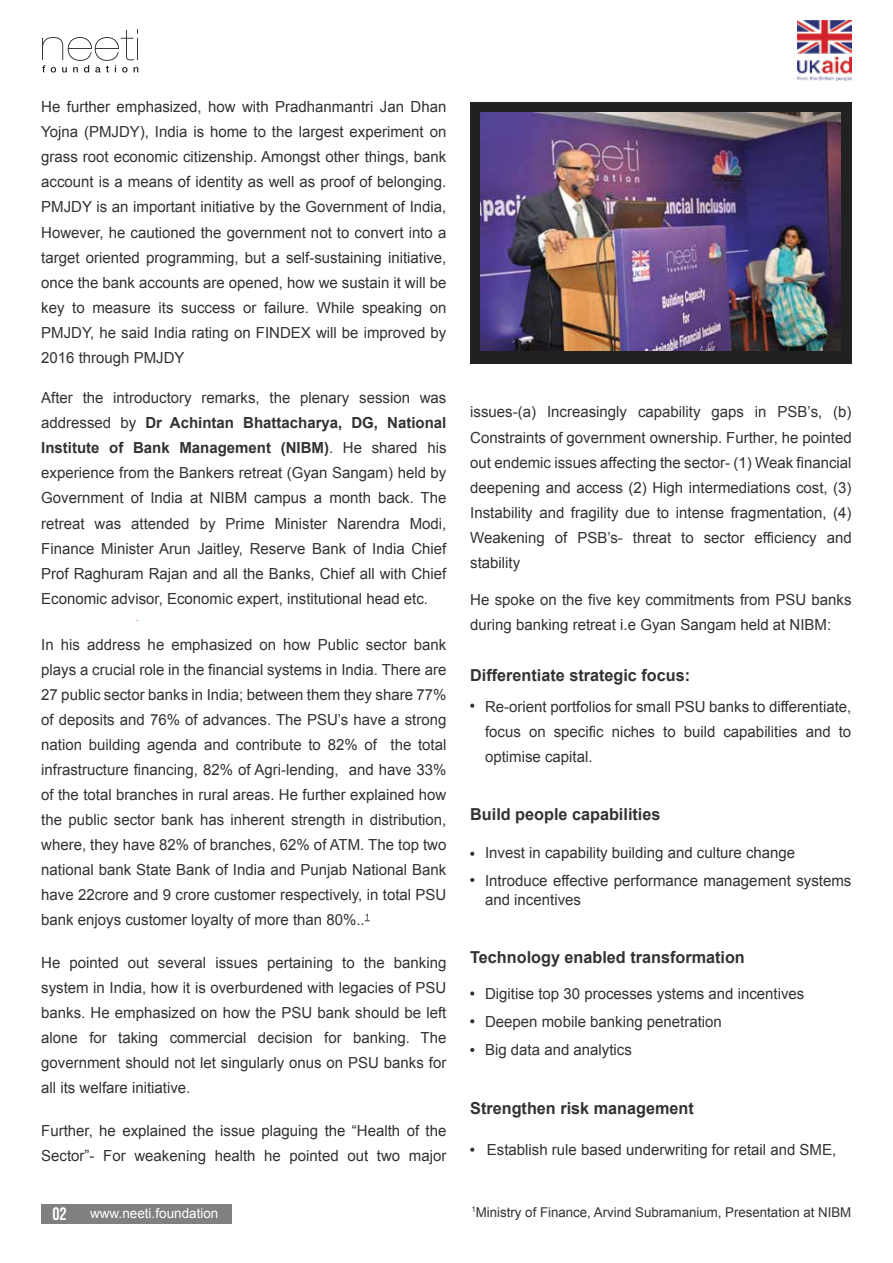
<style>
.page{position:relative;width:893px;height:1263px;background:#fff}
.page>*{position:absolute;margin:0;border:0;box-sizing:border-box;transform-origin:0 0}
.t1{font:18px "Bebas Neue";color:#fff}
.t2{font:700 16.5px "Arial";color:#333132}
.t3{font:15.3px/25px "Arial";color:#333132;text-align:justify}
.t4{font:13.5px "Arial";color:#333132}
.t5{font:13.5px "Arial";color:#fff}
.s1{font-weight:700}
</style>
<div class="page">
<div style="left:470px;top:103px;width:381px;height:261px;background:#212121"></div>
<img style="left:481px;top:112px;width:360px;height:239px">
<img style="left:797px;top:21px;width:55px;height:60px">
<svg style="left:42px;top:29px;width:96px;height:44px"></svg>
<div style="left:41px;top:1204px;width:191px;height:19px;background:#808080"></div>
<svg style="left:470px;top:704px;width:4px;height:4px"></svg>
<svg style="left:470px;top:852px;width:4px;height:4px"></svg>
<svg style="left:470px;top:878px;width:4px;height:4px"></svg>
<svg style="left:470px;top:991px;width:4px;height:4px"></svg>
<svg style="left:470px;top:1019px;width:4px;height:4px"></svg>
<svg style="left:470px;top:1048px;width:4px;height:4px"></svg>
<svg style="left:470px;top:1147px;width:4px;height:5px"></svg>
<p class="t3" style="left:41px;top:95px;width:407px">He further emphasized, how with Pradhanmantri Jan Dhan Yojna (PMJDY), India is home to the largest experiment on grass root economic citizenship. Amongst other things, bank account is a means of identity as well as proof of belonging.<br>PMJDY is an important initiative by the Government of India, However, he cautioned the government not to convert into a target oriented programming, but a self-sustaining initiative, once the bank accounts are opened, how we sustain it will be key to measure its success or failure. While speaking on PMJDY, he said India rating on FINDEX will be improved by 2016 through PMJDY</p>
<p class="t3" style="left:41px;top:386px;width:407px">After the introductory remarks, the plenary session was addressed by <span class="s1">Dr Achintan Bhattacharya, DG, National Institute of Bank Management (NIBM)</span>. He shared his experience from the Bankers retreat (Gyan Sangam) held by Government of India at NIBM campus a month back. The retreat was attended by Prime Minister Narendra Modi, Finance Minister Arun Jaitley, Reserve Bank of India Chief Prof Raghuram Rajan and all the Banks, Chief all with Chief Economic advisor, Economic expert, institutional head etc.</p>
<p class="t3" style="left:41px;top:632px;width:407px">In his address he emphasized on how Public sector bank plays a crucial role in the financial systems in India. There are 27 public sector banks in India; between them they share 77% of deposits and 76% of advances. The PSU’s have a strong nation building agenda and contribute to 82% of the total infrastructure financing, 82% of Agri-lending, and have 33% of the total branches in rural areas. He further explained how the public sector bank has inherent strength in distribution, where, they have 82% of branches, 62% of ATM. The top two national bank State Bank of India and Punjab National Bank have 22crore and 9 crore customer respectively, in total PSU bank enjoys customer loyalty of more than 80%..<sup>1</sup></p>
<p class="t3" style="left:41px;top:950px;width:407px">He pointed out several issues pertaining to the banking system in India, how it is overburdened with legacies of PSU banks. He emphasized on how the PSU bank should be left alone for taking commercial decision for banking. The government should not let singularly onus on PSU banks for all its welfare initiative.</p>
<p class="t3" style="left:41px;top:1118px;width:407px">Further, he explained the issue plaguing the “Health of the<br>Sector”- For weakening health he pointed out two major</p>
<p class="t3" style="left:470px;top:400px;width:383px">issues-(a) Increasingly capability gaps in PSB’s, (b)<br>Constraints of government ownership. Further, he pointed out endemic issues affecting the sector- (1) Weak financial deepening and access (2) High intermediations cost, (3)<br>Instability and fragility due to intense fragmentation, (4)<br>Weakening of PSB’s- threat to sector efficiency and stability</p>
<p class="t3" style="left:470px;top:587px;width:383px">He spoke on the five key commitments from PSU banks during banking retreat i.e Gyan Sangam held at NIBM:</p>
<p class="t2" style="left:470px;top:665px;width:221px">Differentiate strategic focus:</p>
<p class="t3" style="left:485px;top:694px;width:368px">Re-orient portfolios for small PSU banks to differentiate, focus on specific niches to build capabilities and to optimise capital.</p>
<p class="t2" style="left:470px;top:803px;width:192px">Build people capabilities</p>
<p class="t3" style="left:485px;top:839px;width:368px;line-height:28px">Invest in capability building and culture change<br>Introduce effective performance management systems</p>
<p class="t3" style="left:485px;top:887px;width:97px">and incentives</p>
<p class="t2" style="left:470px;top:946px;width:276px">Technology enabled transformation</p>
<p class="t3" style="left:485px;top:980px;width:321px;line-height:28px;text-align:left">Digitise top 30 processes ystems and incentives<br>Deepen mobile banking penetration<br>Big data and analytics</p>
<p class="t2" style="left:470px;top:1097px;width:225px">Strengthen risk management</p>
<p class="t3" style="left:487px;top:1138px;width:351px">Establish rule based underwriting for retail and SME,</p>
<p class="t1" style="left:52px;top:1204px;width:16px">02</p>
<p class="t5" style="left:90px;top:1205px;width:130px">www.neeti.foundation</p>
<p class="t4" style="left:472px;top:1203px;width:381px"><sup>1</sup>Ministry of Finance, Arvind Subramanium, Presentation at NIBM</p>
</div>
